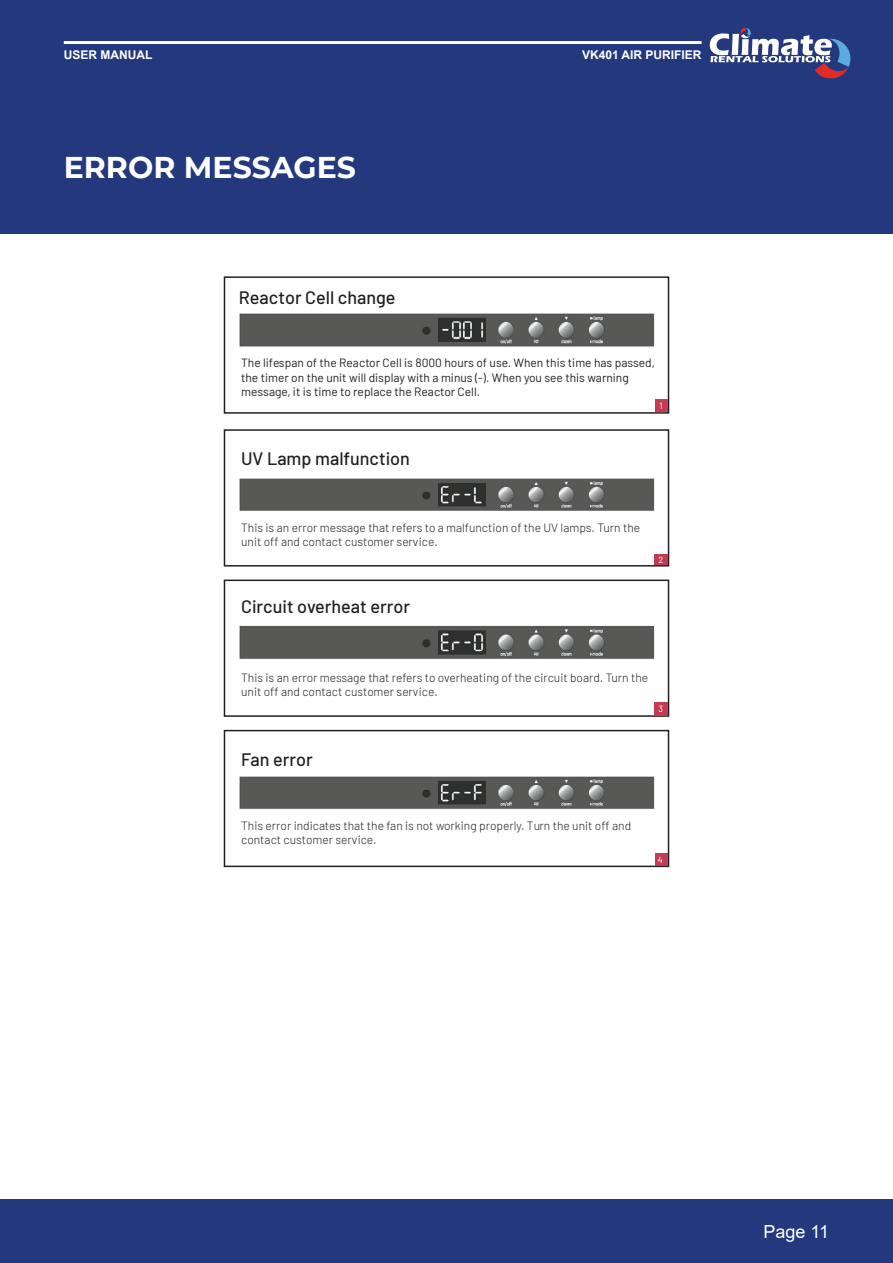
<style>
.page{position:relative;width:893px;height:1263px;background:#fff}
.page>*{position:absolute;margin:0;border:0;box-sizing:border-box;transform-origin:0 0}
.Heading_1{font:700 30px "Montserrat";color:#fff}
.t1{font:500 18px "Barlow";color:#231f20}
.t2{font:18px "Arial";color:#fff}
.t3{font:300 12px/14.4px "Barlow";color:#231f20}
.t4{font:12px/14.4px "Barlow";color:#231f20}
.t5{font:700 12px "Arial";color:#fff}
.t6{font:9px "Barlow";color:#fff}
</style>
<div class="page">
<div style="left:0;top:1199px;width:893px;height:64px;background:#24387d"></div>
<div style="left:0;top:0;width:893px;height:106px;background:#24387d"></div>
<svg style="left:710px;top:28px;width:141px;height:51px"></svg>
<hr style="left:64px;top:41px;width:638px;height:3px;background:#fff">
<svg style="left:223px;top:276px;width:447px;height:592px"></svg>
<img style="left:233px;top:311px;width:429px;height:40px">
<img style="left:233px;top:475px;width:429px;height:40px">
<img style="left:233px;top:622px;width:429px;height:40px">
<img style="left:233px;top:773px;width:429px;height:40px">
<div style="left:655px;top:399px;width:13px;height:13px;background:#c43b54"></div>
<div style="left:655px;top:554px;width:13px;height:11px;background:#c43b54"></div>
<div style="left:655px;top:702px;width:13px;height:13px;background:#c43b54"></div>
<div style="left:655px;top:853px;width:13px;height:13px;background:#c43b54"></div>
<div style="left:0;top:106px;width:893px;height:128px;background:#24387d"></div>
<p class="t5" style="left:64px;top:46px;width:90px">USER MANUAL</p>
<p class="t5" style="left:582px;top:46px;width:121px">VK401 AIR PURIFIER</p>
<p class="Heading_1" style="left:64px;top:146px;width:294px">ERROR MESSAGES</p>
<h2 class="t1" style="left:239px;top:284px;width:158px">Reactor Cell change</h2>
<p class="t4" style="left:241px;top:355px;width:415px">The lifespan of the Reactor Cell is 8000 hours of use. When this time has passed, the timer on the unit will display with a minus (-). When you see this warning message, it is time to replace the Reactor Cell.</p>
<h2 class="t1" style="left:241px;top:445px;width:170px">UV Lamp malfunction</h2>
<p class="t6" style="left:660px;top:399px;width:5px">1</p>
<p class="t3" style="left:241px;top:519px;width:400px">This is an error message that refers to a malfunction of the UV lamps. Turn the unit off and contact customer service.</p>
<h2 class="t1" style="left:241px;top:593px;width:171px">Circuit overheat error</h2>
<p class="t6" style="left:658px;top:553px;width:6px">2</p>
<p class="t3" style="left:241px;top:669px;width:409px">This is an error message that refers to overheating of the circuit board. Turn the unit off and contact customer service.</p>
<p class="t6" style="left:658px;top:702px;width:6px">3</p>
<h2 class="t1" style="left:241px;top:746px;width:73px">Fan error</h2>
<p class="t3" style="left:241px;top:817px;width:392px">This error indicates that the fan is not working properly. Turn the unit off and contact customer service.</p>
<p class="t6" style="left:658px;top:853px;width:6px">4</p>
<h2 class="t2" style="left:763px;top:1219px;width:67px">Page 11</h2>
</div>
